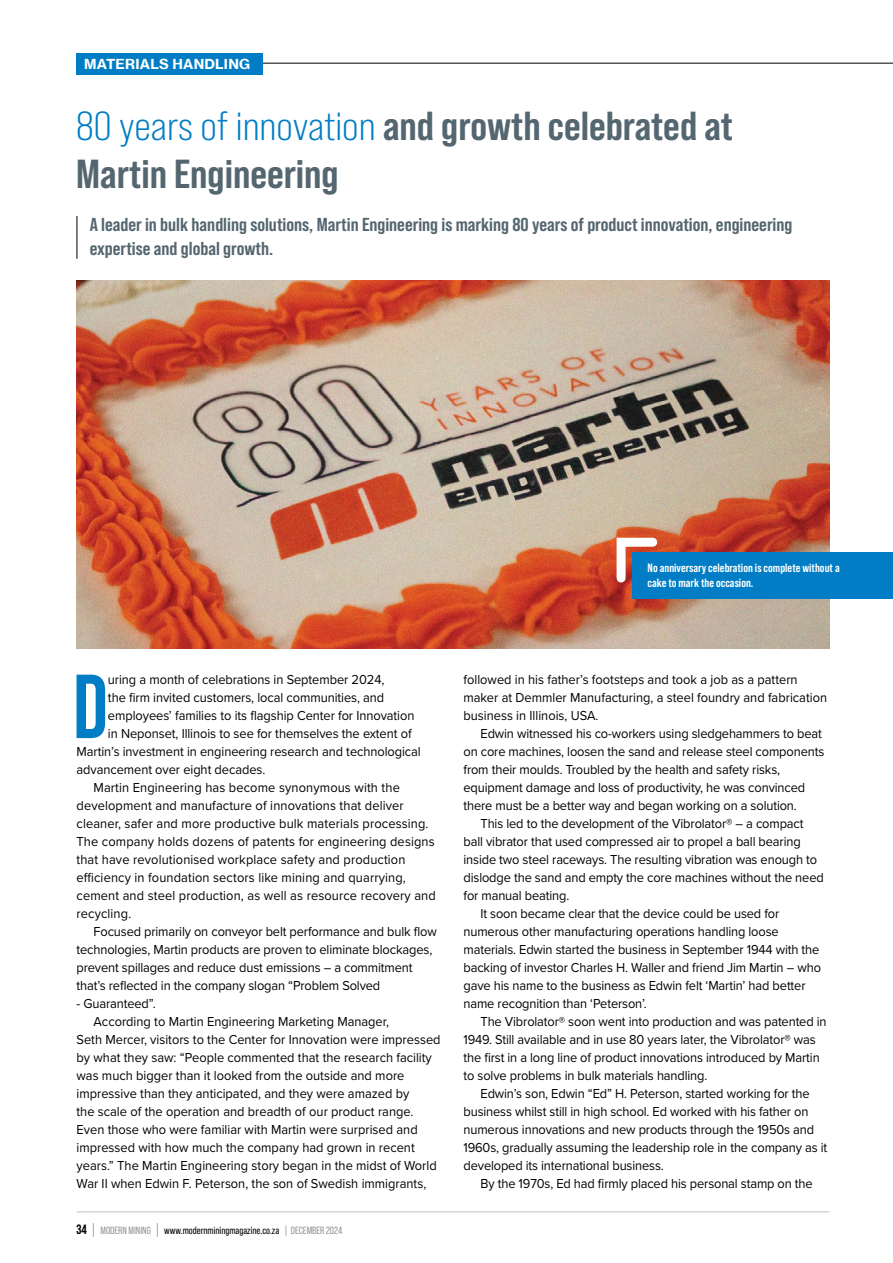
<style>
.page{position:relative;width:893px;height:1263px;background:#fff}
.page>*{position:absolute;margin:0;border:0;box-sizing:border-box;transform-origin:0 0}
.t1{font:700 90.6px "Bebas Neue Pro";color:#007dc5;scale:.95 1}
.t2{font:700 40.5px/48px "Bebas Neue Pro";color:#546670;scale:1.1 1}
.t3{font:700 18.75px/24px "Bebas Neue Pro";color:#546670;scale:1.1 1}
.t4{font:13.5px/18px "Proxima Nova";letter-spacing:-.01em;color:#000;scale:.95 1}
.t5{font:13.5px "Proxima Nova";letter-spacing:.01em;color:#000;scale:.95 1}
.t6{font:700 13.5px "Neue Haas Grotesk Text Pro";letter-spacing:.015em;color:#fff;scale:1.04 1}
.t7{font:700 12px/15px "Bebas Neue Pro";color:#fff;scale:1.05 1}
.t8{font:10.5px "Bebas Neue Pro";color:#000}
.t9{font:10.5px "Bebas Neue Pro";color:#939598}
.s1{font-weight:400;color:#007dc5}
.s2{font-weight:700;font-size:13.5px;color:#000}
.s3{color:#939598}
</style>
<div class="page">
<hr style="left:77px;top:1211px;width:752px;height:1px;background:#bcbec0">
<img style="left:77px;top:281px;width:752px;height:367px">
<hr style="left:77px;top:216px;width:1px;height:43px;background:#000">
<hr style="left:174px;top:63px;width:719px;height:1px;background:#000">
<div style="left:77px;top:54px;width:186px;height:21px;background:#007dc5"></div>
<div style="left:632px;top:552px;width:261px;height:47px;background:#007dc5"></div>
<svg style="left:612px;top:533px;width:50px;height:54px"></svg>
<p class="t6" style="left:84px;top:56px;width:161px">MATERIALS HANDLING</p>
<h2 class="t2" style="left:76px;top:102px;width:598px"><span class="s1">80 years of innovation</span> and growth celebrated at<br>Martin Engineering</h2>
<h3 class="t3" style="left:90px;top:212px;width:640px">A leader in bulk handling solutions, Martin Engineering is marking 80 years of product innovation, engineering expertise and global growth.</h3>
<p class="t7" style="left:648px;top:560px;width:184px">No anniversary celebration is complete without a cake to mark the occasion.</p>
<h1 class="t1" style="left:73px;top:655px;width:38px">D</h1>
<p class="t4" style="left:108px;top:670px;width:292px">uring a month of celebrations in September 2024,</p>
<p class="t4" style="left:108px;top:688px;width:292px">the firm invited customers, local communities, and</p>
<p class="t4" style="left:108px;top:706px;width:324px">employees’ families to its flagship Center for Innovation</p>
<p class="t4" style="left:108px;top:724px;width:321px">in Neponset, Illinois to see for themselves the extent of</p>
<p class="t4" style="left:77px;top:742px;width:364px">Martin’s investment in engineering research and technological</p>
<p class="t4" style="left:77px;top:760px;width:200px">advancement over eight decades.</p>
<p class="t5" style="left:94px;top:777px;width:324px">Martin Engineering has become synonymous with the</p>
<p class="t5" style="left:77px;top:795px;width:346px">development and manufacture of innovations that deliver</p>
<p class="t5" style="left:77px;top:813px;width:372px">cleaner, safer and more productive bulk materials processing.</p>
<p class="t5" style="left:77px;top:831px;width:379px">The company holds dozens of patents for engineering designs</p>
<p class="t5" style="left:77px;top:849px;width:348px">that have revolutionised workplace safety and production</p>
<p class="t5" style="left:77px;top:867px;width:348px">efficiency in foundation sectors like mining and quarrying,</p>
<p class="t5" style="left:77px;top:885px;width:380px">cement and steel production, as well as resource recovery and</p>
<p class="t5" style="left:77px;top:903px;width:59px">recycling.</p>
<p class="t4" style="left:94px;top:922px;width:363px">Focused primarily on conveyor belt performance and bulk flow</p>
<p class="t4" style="left:77px;top:940px;width:376px">technologies, Martin products are proven to eliminate blockages,</p>
<p class="t4" style="left:77px;top:958px;width:355px">prevent spillages and reduce dust emissions – a commitment</p>
<p class="t4" style="left:77px;top:976px;width:321px">that’s reflected in the company slogan “Problem Solved</p>
<p class="t4" style="left:77px;top:994px;width:85px">- Guaranteed”.</p>
<p class="t4" style="left:94px;top:1012px;width:312px">According to Martin Engineering Marketing Manager,</p>
<p class="t4" style="left:77px;top:1030px;width:385px">Seth Mercer, visitors to the Center for Innovation were impressed</p>
<p class="t4" style="left:77px;top:1048px;width:376px">by what they saw: “People commented that the research facility</p>
<p class="t4" style="left:77px;top:1066px;width:347px">was much bigger than it looked from the outside and more</p>
<p class="t4" style="left:77px;top:1084px;width:352px">impressive than they anticipated, and they were amazed by</p>
<p class="t4" style="left:77px;top:1102px;width:356px">the scale of the operation and breadth of our product range.</p>
<p class="t4" style="left:77px;top:1120px;width:361px">Even those who were familiar with Martin were surprised and</p>
<p class="t4" style="left:77px;top:1138px;width:358px">impressed with how much the company had grown in recent</p>
<p class="t4" style="left:77px;top:1156px;width:381px">years.” The Martin Engineering story began in the midst of World</p>
<p class="t4" style="left:77px;top:1174px;width:370px">War II when Edwin F. Peterson, the son of Swedish immigrants,</p>
<p class="t9" style="left:77px;top:1224px;width:76px"><span class="s2">34</span> MODERN MINING</p>
<p class="t8" style="left:164px;top:1224px;width:179px">www.modernminingmagazine.co.za <span class="s3">| DECEMBER 2024</span></p>
<p class="t4" style="left:463px;top:670px;width:384px">followed in his father’s footsteps and took a job as a pattern maker at Demmler Manufacturing, a steel foundry and fabrication business in Illinois, USA.</p>
<p class="t4" style="left:480px;top:724px;width:361px">Edwin witnessed his co-workers using sledgehammers to beat</p>
<p class="t4" style="left:463px;top:742px;width:381px">on core machines, loosen the sand and release steel components</p>
<p class="t4" style="left:463px;top:760px;width:335px">from their moulds. Troubled by the health and safety risks,</p>
<p class="t4" style="left:463px;top:778px;width:361px">equipment damage and loss of productivity, he was convinced</p>
<p class="t4" style="left:463px;top:796px;width:352px">there must be a better way and began working on a solution.</p>
<p class="t4" style="left:480px;top:814px;width:342px">This led to the development of the Vibrolator® – a compact</p>
<p class="t4" style="left:463px;top:832px;width:356px">ball vibrator that used compressed air to propel a ball bearing</p>
<p class="t4" style="left:463px;top:850px;width:374px">inside two steel raceways. The resulting vibration was enough to</p>
<p class="t4" style="left:463px;top:868px;width:381px">dislodge the sand and empty the core machines without the need</p>
<p class="t4" style="left:463px;top:886px;width:113px">for manual beating.</p>
<p class="t4" style="left:480px;top:904px;width:316px">It soon became clear that the device could be used for</p>
<p class="t4" style="left:463px;top:922px;width:333px">numerous other manufacturing operations handling loose</p>
<p class="t4" style="left:463px;top:940px;width:376px">materials. Edwin started the business in September 1944 with the</p>
<p class="t4" style="left:463px;top:958px;width:378px">backing of investor Charles H. Waller and friend Jim Martin – who</p>
<p class="t4" style="left:463px;top:976px;width:362px">gave his name to the business as Edwin felt ‘Martin’ had better</p>
<p class="t4" style="left:463px;top:994px;width:195px">name recognition than ‘Peterson’.</p>
<p class="t4" style="left:480px;top:1012px;width:366px">The Vibrolator® soon went into production and was patented in</p>
<p class="t4" style="left:463px;top:1030px;width:372px">1949. Still available and in use 80 years later, the Vibrolator® was</p>
<p class="t4" style="left:463px;top:1048px;width:376px">the first in a long line of product innovations introduced by Martin</p>
<p class="t4" style="left:463px;top:1066px;width:258px">to solve problems in bulk materials handling.</p>
<p class="t4" style="left:480px;top:1084px;width:348px">Edwin’s son, Edwin “Ed” H. Peterson, started working for the</p>
<p class="t4" style="left:463px;top:1102px;width:365px">business whilst still in high school. Ed worked with his father on</p>
<p class="t4" style="left:463px;top:1120px;width:371px">numerous innovations and new products through the 1950s and</p>
<p class="t4" style="left:463px;top:1138px;width:384px">1960s, gradually assuming the leadership role in the company as it</p>
<p class="t4" style="left:463px;top:1156px;width:212px">developed its international business.</p>
<p class="t4" style="left:480px;top:1174px;width:351px">By the 1970s, Ed had firmly placed his personal stamp on the</p>
</div>
